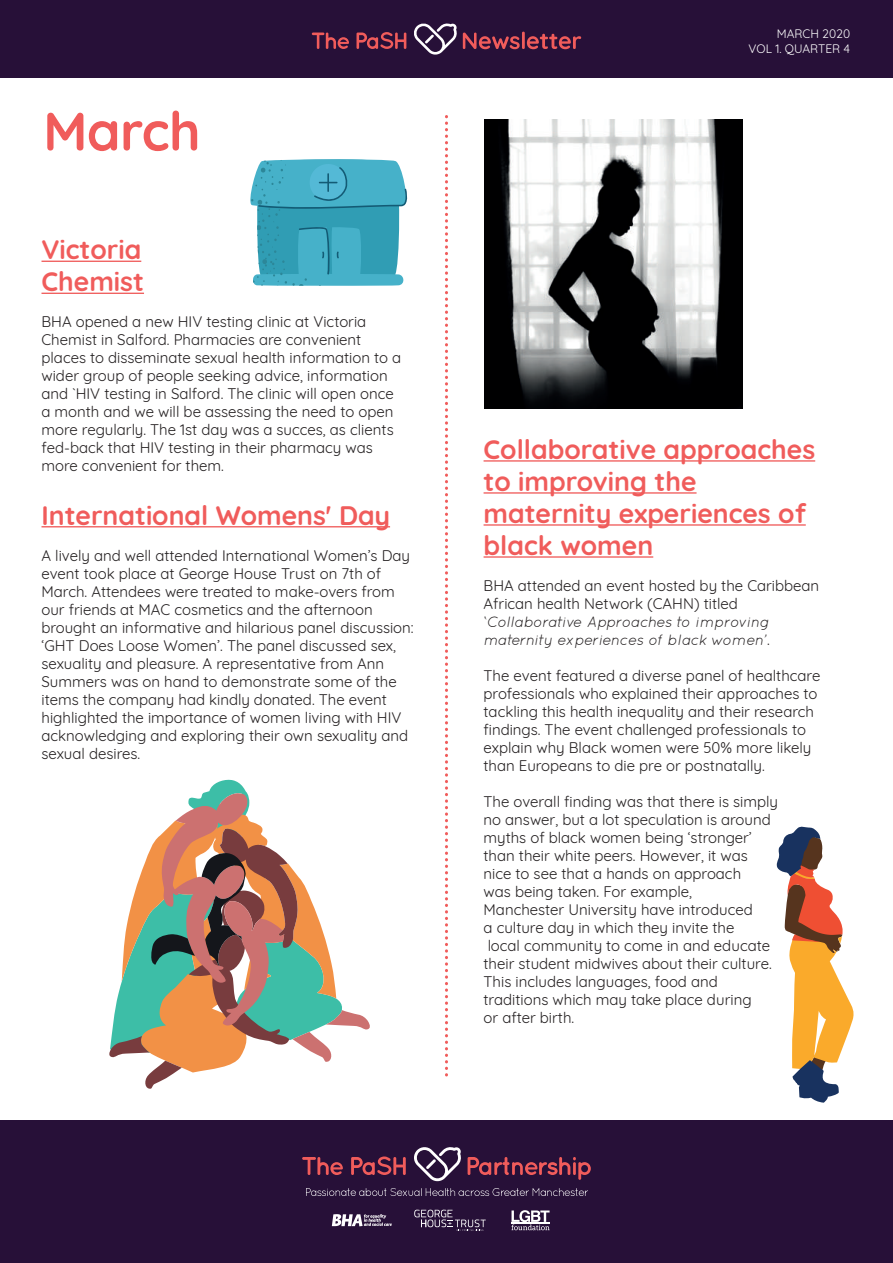
<style>
.page{position:relative;width:893px;height:1263px;background:#fff}
.page>*{position:absolute;margin:0;border:0;box-sizing:border-box;transform-origin:0 0}
.t1{font:700 54px "Quicksand";letter-spacing:-.01em;color:#f05c5b}
.t2{font:700 26.7px/32px "Quicksand";color:#f05c5b}
.t3{font:15px/18px "Quicksand";color:#231f20}
.t4{font:italic 15px/18px "Quicksand";letter-spacing:-.01em;color:#231f20}
.t5{font:12px/14.4px "Quicksand";color:#fff;text-align:right}
.s1{font-style:normal}
</style>
<div class="page">
<div style="left:0;top:1120px;width:893px;height:143px;background:#271038"></div>
<svg style="left:414px;top:1210px;width:72px;height:21px"></svg>
<svg style="left:511px;top:1210px;width:39px;height:20px"></svg>
<svg style="left:302px;top:1157px;width:41px;height:18px"></svg>
<svg style="left:351px;top:1156px;width:55px;height:19px"></svg>
<svg style="left:468px;top:1157px;width:123px;height:23px"></svg>
<svg style="left:306px;top:1188px;width:282px;height:8px"></svg>
<svg style="left:414px;top:1147px;width:47px;height:34px"></svg>
<svg style="left:332px;top:1214px;width:60px;height:12px"></svg>
<div style="left:0;top:0;width:893px;height:77px;background:#271038"></div>
<svg style="left:312px;top:33px;width:37px;height:16px"></svg>
<svg style="left:356px;top:32px;width:50px;height:17px"></svg>
<svg style="left:414px;top:23px;width:43px;height:32px"></svg>
<svg style="left:463px;top:32px;width:118px;height:17px"></svg>
<hr style="left:42px;top:526px;width:348px;height:1px;background:#f05c5b">
<hr style="left:484px;top:460px;width:331px;height:2px;background:#f05c5b">
<hr style="left:484px;top:492px;width:213px;height:2px;background:#f05c5b">
<hr style="left:484px;top:524px;width:322px;height:2px;background:#f05c5b">
<hr style="left:484px;top:556px;width:169px;height:2px;background:#f05c5b">
<hr style="left:42px;top:261px;width:99px;height:1px;background:#f05c5b">
<hr style="left:42px;top:293px;width:102px;height:1px;background:#f05c5b">
<svg style="left:445px;top:117px;width:3px;height:960px"></svg>
<svg style="left:250px;top:159px;width:158px;height:127px;background:#4fafc4"></svg>
<svg style="left:776px;top:826px;width:78px;height:277px"></svg>
<svg style="left:109px;top:779px;width:261px;height:310px"></svg>
<img style="left:484px;top:119px;width:258px;height:290px">
<h1 class="t1" style="left:43px;top:87px;width:159px">March</h1>
<h2 class="t2" style="left:42px;top:232px;width:104px">Victoria<br>Chemist</h2>
<p class="t3" style="left:42px;top:311px;width:361px">BHA opened a new HIV testing clinic at Victoria Chemist in Salford. Pharmacies are convenient places to disseminate sexual health information to a wider group of people seeking advice, information and `HIV testing in Salford. The clinic will open once a month and we will be assessing the need to open more regularly. The 1st day was a succes, as clients fed-back that HIV testing in their pharmacy was more convenient for them.</p>
<h2 class="t2" style="left:42px;top:497px;width:350px">International Womens' Day</h2>
<p class="t3" style="left:42px;top:545px;width:374px">A lively and well attended International Women’s Day event took place at George House Trust on 7th of March. Attendees were treated to make-overs from our friends at MAC cosmetics and the afternoon brought an informative and hilarious panel discussion: ‘GHT Does Loose Women’. The panel discussed sex, sexuality and pleasure. A representative from Ann Summers was on hand to demonstrate some of the items the company had kindly donated. The event highlighted the importance of women living with HIV acknowledging and exploring their own sexuality and sexual desires.</p>
<p class="t5" style="left:749px;top:25px;width:103px">MARCH 2020<br>VOL 1. QUARTER 4</p>
<h2 class="t2" style="left:484px;top:431px;width:333px">Collaborative approaches to improving the maternity experiences of black women</h2>
<p class="t3" style="left:484px;top:575px;width:337px">BHA attended an event hosted by the Caribbean<br>African health Network (CAHN) titled</p>
<p class="t4" style="left:484px;top:613px;width:288px">‘Collaborative Approaches to improving maternity experiences of black women’<span class="s1">.</span></p>
<p class="t3" style="left:484px;top:665px;width:338px">The event featured a diverse panel of healthcare professionals who explained their approaches to tackling this health inequality and their research findings. The event challenged professionals to explain why Black women were 50% more likely than Europeans to die pre or postnatally.</p>
<p class="t3" style="left:484px;top:791px;width:296px">The overall finding was that there is simply no answer, but a lot speculation is around myths of black women being ‘stronger’ than their white peers. However, it was nice to see that a hands on approach<br>was being taken. For example,<br>Manchester University have introduced<br>a culture day in which they invite the<br>local community to come in and educate their student midwives about their culture.<br>This includes languages, food and traditions which may take place during<br>or after birth.</p>
</div>
